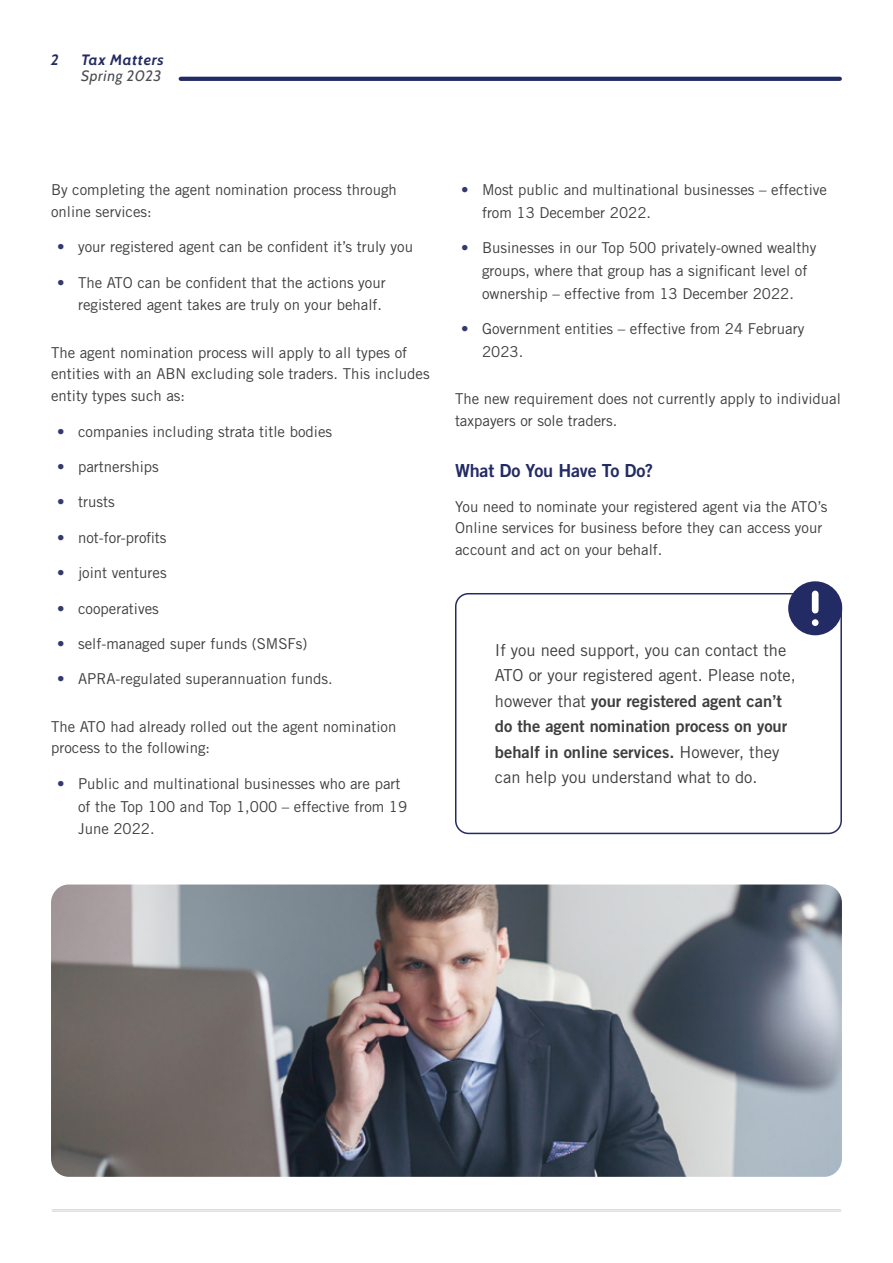
<style>
.page{position:relative;width:893px;height:1263px;background:#fff}
.page>*{position:absolute;margin:0;border:0;box-sizing:border-box;transform-origin:0 0}
.Body_Text{font:18px "Trade Gothic LT Std Bd 2";letter-spacing:-.01em;color:#232b64}
.Body_Text-2{font:16.5px/25.5px "Trade Gothic LT Std";color:#3e3e3f}
.Body_Text-3{font:15px/21.8px "Trade Gothic LT Std";color:#3e3e3f}
.t1{font:italic 15px "Cabin";letter-spacing:.045em;color:#232b64}
.t2{font:italic 15px "Cabin";letter-spacing:.045em;color:#4b4d50}
.s1{color:#34396e}
.s2{font-family:"Trade Gothic LT Std Bd 2"}
</style>
<div class="page">
<hr style="left:181px;top:77px;width:659px;height:4px;background:#232b64">
<hr style="left:52px;top:1211px;width:789px;height:1px;background:#231f20">
<hr style="left:52px;top:1209px;width:789px;height:1px;background:#231f20">
<img style="left:51px;top:884px;width:791px;height:293px">
<div style="left:455px;top:593px;width:387px;height:241px;border:2px solid #232b64;border-radius:13px"></div>
<div style="left:788px;top:581px;width:54px;height:54px;background:#232b64;border-radius:50%"></div>
<svg style="left:812px;top:591px;width:7px;height:22px"></svg>
<div style="left:812px;top:619px;width:7px;height:7px;background:#fff;border-radius:50%"></div>
<p class="t1" style="left:51px;top:48px;width:9px">2</p>
<p class="t1" style="left:81px;top:48px;width:84px">Tax Matters</p>
<p class="t2" style="left:81px;top:64px;width:82px">Spring 2023</p>
<p class="Body_Text-3" style="left:51px;top:179px;width:347px">By completing the agent nomination process through online services:</p>
<p class="Body_Text-3" style="left:57px;top:236px;width:357px"><span class="s1">•</span> your registered agent can be confident it’s truly you</p>
<p class="Body_Text-3" style="left:57px;top:271px;width:330px;line-height:22.6px;text-align:right"><span class="s1">•</span> The ATO can be confident that the actions your registered agent takes are truly on your behalf.</p>
<p class="Body_Text-3" style="left:51px;top:341px;width:380px">The agent nomination process will apply to all types of entities with an ABN excluding sole traders. This includes entity types such as:</p>
<p class="Body_Text-3" style="left:57px;top:420px;width:277px"><span class="s1">•</span> companies including strata title bodies</p>
<p class="Body_Text-3" style="left:57px;top:456px;width:103px"><span class="s1">•</span> partnerships</p>
<p class="Body_Text-3" style="left:57px;top:491px;width:59px"><span class="s1">•</span> trusts</p>
<p class="Body_Text-3" style="left:57px;top:526px;width:111px"><span class="s1">•</span> not-for-profits</p>
<p class="Body_Text-3" style="left:57px;top:562px;width:111px"><span class="s1">•</span> joint ventures</p>
<p class="Body_Text-3" style="left:57px;top:597px;width:103px"><span class="s1">•</span> cooperatives</p>
<p class="Body_Text-3" style="left:57px;top:633px;width:252px"><span class="s1">•</span> self-managed super funds (SMSFs)</p>
<p class="Body_Text-3" style="left:57px;top:668px;width:277px"><span class="s1">•</span> APRA-regulated superannuation funds.</p>
<p class="Body_Text-3" style="left:51px;top:715px;width:347px">The ATO had already rolled out the agent nomination process to the following:</p>
<p class="Body_Text-3" style="left:78px;top:772px;width:331px;line-height:22.6px;text-indent:-21px"><span class="s1">•</span> Public and multinational businesses who are part of the Top 100 and Top 1,000 – effective from 19<br>June 2022.</p>
<p class="Body_Text-3" style="left:482px;top:178px;width:346px;line-height:22.6px;text-indent:-21px"><span class="s1">•</span> Most public and multinational businesses – effective from 13 December 2022.</p>
<p class="Body_Text-3" style="left:482px;top:236px;width:336px;line-height:22.6px;text-indent:-21px"><span class="s1">•</span> Businesses in our Top 500 privately-owned wealthy groups, where that group has a significant level of ownership – effective from 13 December 2022.</p>
<p class="Body_Text-3" style="left:482px;top:317px;width:324px;line-height:22.6px;text-indent:-21px"><span class="s1">•</span> Government entities – effective from 24 February<br>2023.</p>
<p class="Body_Text-3" style="left:455px;top:387px;width:387px">The new requirement does not currently apply to individual taxpayers or sole traders.</p>
<p class="Body_Text" style="left:455px;top:459px;width:200px">What Do You Have To Do?</p>
<p class="Body_Text-3" style="left:455px;top:495px;width:374px">You need to nominate your registered agent via the ATO’s<br>Online services for business before they can access your account and act on your behalf.</p>
<p class="Body_Text-2" style="left:495px;top:637px;width:302px">If you need support, you can contact the ATO or your registered agent. Please note, however that <span class="s2">your registered agent can’t do the agent nomination process on your behalf in online services.</span> However, they can help you understand what to do.</p>
</div>
